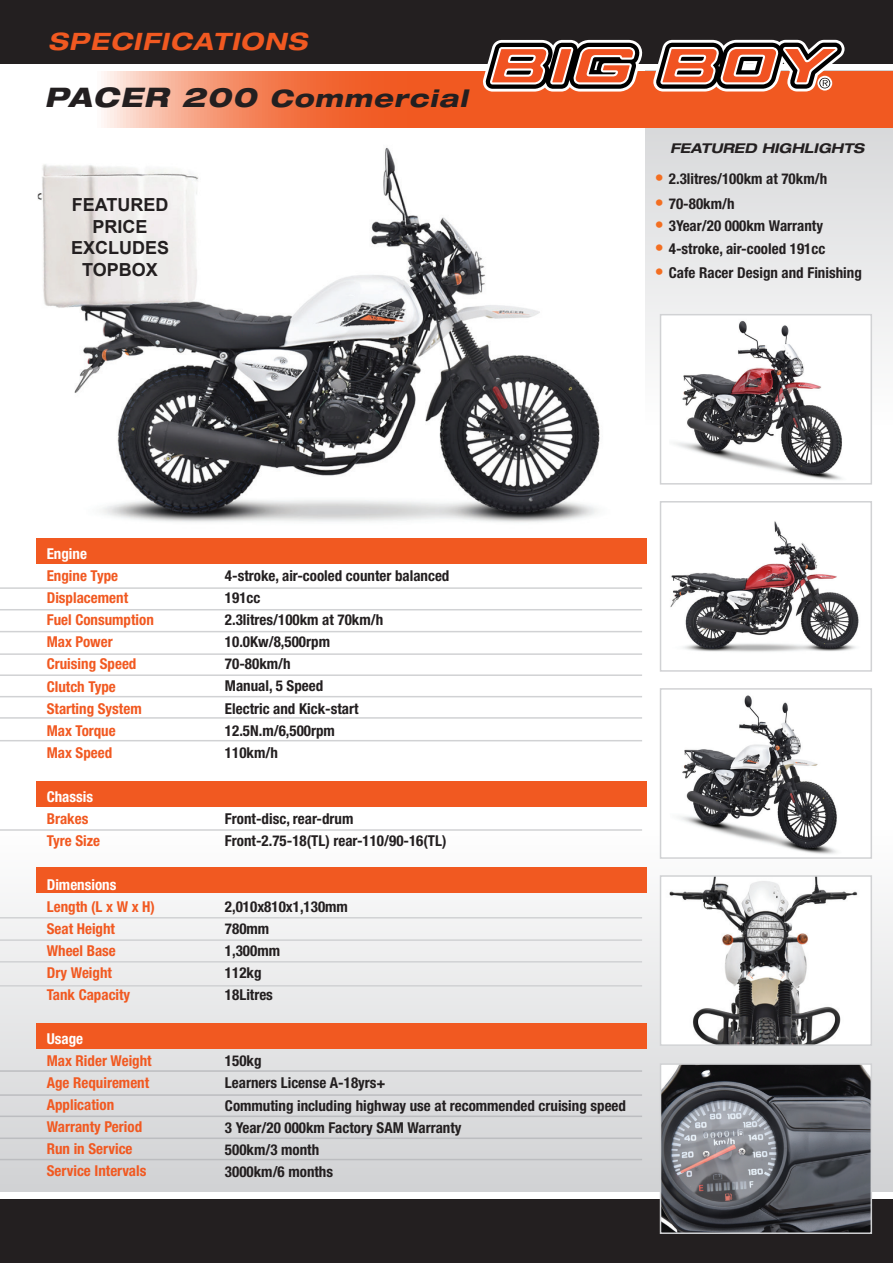
<style>
.page{position:relative;width:893px;height:1263px;background:#fff}
.page>*{position:absolute;margin:0;border:0;box-sizing:border-box;transform-origin:0 0}
.t1{font:italic 800 expanded 24px "Helvetica Neue LT Std";letter-spacing:.05em;color:#231f20}
.t2{font:italic 700 expanded 24px "Helvetica Neue LT Std";letter-spacing:.05em;color:#f15921}
.t3{font:700 18px/21.6px "Arial";color:#231f20;text-align:center}
.t4{font:700 condensed 15px/22px "Helvetica Neue LT Std";color:#231f20}
.t5{font:700 condensed 15px/22px "Helvetica Neue LT Std";color:#f15921}
.t6{font:700 condensed 15px "Helvetica Neue LT Std";color:#fff}
.t7{font:italic 700 expanded 13.5px "Helvetica Neue LT Std";color:#231f20}
.s1{font-size:27px}
.s2{font-stretch:normal;font-size:18px;color:#f36e21}
</style>
<div class="page">
<svg style="left:645px;top:128px;width:248px;height:297px;background:#e5e5e6"></svg>
<div style="left:0;top:830px;width:893px;height:362px;background:linear-gradient(to bottom,#fefdfc,#d0d1d3)"></div>
<img style="left:37px;top:147px;width:563px;height:376px">
<div style="left:0;top:1199px;width:893px;height:64px;background:#231f20"></div>
<div style="left:36px;top:538px;width:610px;height:26px;background:#f15921"></div>
<div style="left:36px;top:781px;width:610px;height:26px;background:#f15921"></div>
<div style="left:36px;top:867px;width:610px;height:26px;background:#f15921"></div>
<div style="left:36px;top:1023px;width:610px;height:26px;background:#f15921"></div>
<div style="left:660px;top:315px;width:211px;height:169px;background:#fff"></div>
<img style="left:674px;top:320px;width:168px;height:160px">
<div style="left:660px;top:314px;width:212px;height:171px;border:2px solid #d1d2d4"></div>
<img style="left:670px;top:521px;width:189px;height:131px">
<div style="left:660px;top:501px;width:212px;height:171px;border:2px solid #d1d2d4"></div>
<div style="left:660px;top:689px;width:211px;height:169px;background:#fff"></div>
<img style="left:680px;top:695px;width:157px;height:159px">
<div style="left:660px;top:688px;width:212px;height:171px;border:2px solid #d1d2d4"></div>
<img style="left:663px;top:878px;width:206px;height:165px">
<div style="left:660px;top:875px;width:212px;height:171px;border:2px solid #d1d2d4"></div>
<img style="left:663px;top:1066px;width:206px;height:165px">
<div style="left:660px;top:1063px;width:212px;height:171px;border:2px solid #d1d2d4"></div>
<hr style="left:0;top:587px;width:642px;height:2px;background:#d1d2d4">
<hr style="left:0;top:609px;width:642px;height:1px;background:#d1d2d4">
<hr style="left:0;top:631px;width:642px;height:1px;background:#d1d2d4">
<hr style="left:0;top:653px;width:642px;height:2px;background:#d1d2d4">
<hr style="left:0;top:674px;width:642px;height:2px;background:#d1d2d4">
<hr style="left:0;top:696px;width:642px;height:1px;background:#d1d2d4">
<hr style="left:0;top:717px;width:642px;height:2px;background:#d1d2d4">
<hr style="left:0;top:740px;width:642px;height:1px;background:#d1d2d4">
<hr style="left:0;top:829px;width:642px;height:2px;background:#d1d2d4">
<hr style="left:0;top:917px;width:642px;height:1px;background:#d1d2d4">
<hr style="left:0;top:939px;width:642px;height:2px;background:#d1d2d4">
<hr style="left:0;top:961px;width:642px;height:1px;background:#d1d2d4">
<hr style="left:0;top:985px;width:642px;height:1px;background:#d1d2d4">
<hr style="left:0;top:1070px;width:642px;height:2px;background:#bcbdc0">
<hr style="left:0;top:1094px;width:642px;height:2px;background:#bcbdc0">
<hr style="left:0;top:1115px;width:642px;height:2px;background:#bcbdc0">
<hr style="left:0;top:1137px;width:642px;height:2px;background:#bcbdc0">
<hr style="left:0;top:1159px;width:642px;height:1px;background:#bcbdc0">
<div style="left:0;top:0;width:893px;height:64px;background:#231f20"></div>
<svg style="left:104px;top:71px;width:789px;height:57px;background:#f27141"></svg>
<svg style="left:483px;top:40px;width:361px;height:52px"></svg>
<h1 class="t2" style="left:48px;top:26px;width:260px">SPECIFICATIONS</h1>
<h1 class="t1" style="left:45px;top:83px;width:424px"><span class="s1">PACER 200</span> Commercial</h1>
<p class="t3" style="left:71px;top:194px;width:100px">FEATURED<br>PRICE<br>EXCLUDES<br>TOPBOX</p>
<p class="t7" style="left:670px;top:140px;width:195px">FEATURED HIGHLIGHTS</p>
<p class="t4" style="left:655px;top:168px;width:174px"><span class="s2">•</span> 2.3litres/100km at 70km/h</p>
<p class="t4" style="left:655px;top:192px;width:81px"><span class="s2">•</span> 70-80km/h</p>
<p class="t4" style="left:655px;top:215px;width:170px"><span class="s2">•</span> 3Year/20 000km Warranty</p>
<p class="t4" style="left:655px;top:237px;width:172px"><span class="s2">•</span> 4-stroke, air-cooled 191cc</p>
<p class="t4" style="left:655px;top:262px;width:208px"><span class="s2">•</span> Cafe Racer Design and Finishing</p>
<p class="t6" style="left:47px;top:545px;width:42px">Engine</p>
<p class="t5" style="left:47px;top:565px;width:109px">Engine Type<br>Displacement<br>Fuel Consumption<br>Max Power<br>Cruising Speed<br>Clutch Type<br>Starting System<br>Max Torque<br>Max Speed</p>
<p class="t6" style="left:47px;top:787px;width:48px">Chassis</p>
<p class="t5" style="left:47px;top:807px;width:55px">Brakes<br>Tyre Size</p>
<p class="t6" style="left:47px;top:875px;width:71px">Dimensions</p>
<p class="t5" style="left:47px;top:895px;width:110px">Length (L x W x H)<br>Seat Height<br>Wheel Base<br>Dry Weight<br>Tank Capacity</p>
<p class="t6" style="left:47px;top:1030px;width:38px">Usage</p>
<p class="t5" style="left:47px;top:1050px;width:106px">Max Rider Weight<br>Age Requirement<br>Application<br>Warranty Period<br>Run in Service<br>Service Intervals</p>
<p class="t4" style="left:225px;top:565px;width:226px">4-stroke, air-cooled counter balanced<br>191cc<br>2.3litres/100km at 70km/h<br>10.0Kw/8,500rpm<br>70-80km/h<br>Manual, 5 Speed<br>Electric and Kick-start<br>12.5N.m/6,500rpm<br>110km/h</p>
<p class="t4" style="left:225px;top:807px;width:223px">Front-disc, rear-drum<br>Front-2.75-18(TL) rear-110/90-16(TL)</p>
<p class="t4" style="left:225px;top:895px;width:124px">2,010x810x1,130mm<br>780mm<br>1,300mm<br>112kg<br>18Litres</p>
<p class="t4" style="left:225px;top:1050px;width:403px">150kg<br>Learners License A-18yrs+<br>Commuting including highway use at recommended cruising speed<br>3 Year/20 000km Factory SAM Warranty<br>500km/3 month<br>3000km/6 months</p>
</div>
